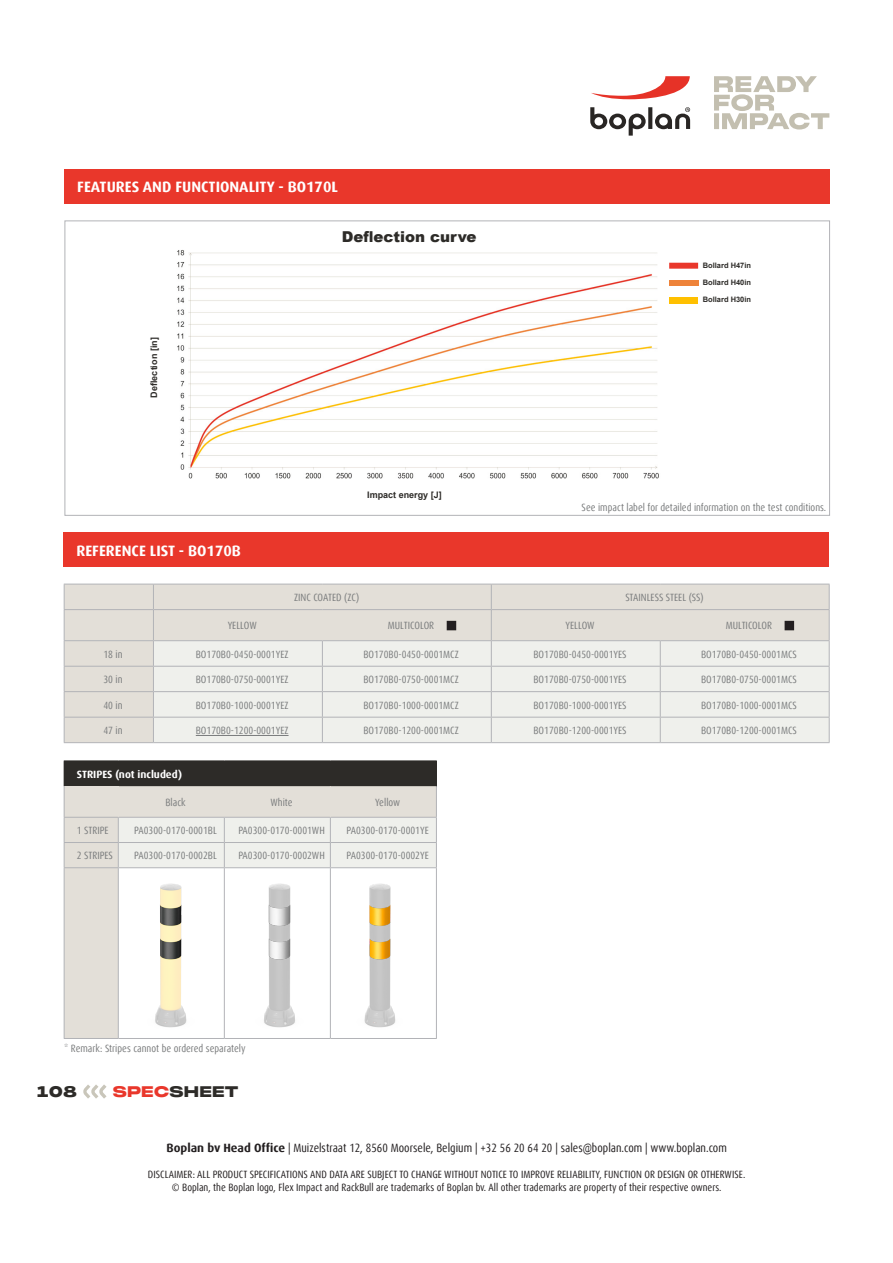
<style>
.page{position:relative;width:893px;height:1263px;background:#fff}
.page>*{position:absolute;margin:0;border:0;box-sizing:border-box;transform-origin:0 0}
.Table_Header{font:700 15px "Dax Offc";color:#fff}
.Normal_text{font:900 15px "Arial";color:#2d2b28}
.t1{font:900 15px "PP Monument Extended";letter-spacing:-.01em;color:#2d2b28}
.t2{font:condensed 12px "Dax Offc";color:#231f20}
.Table_Cell_text{font:condensed 10.5px "Dax Offc";color:#7a7c7d}
.t3{font:condensed 10.5px/12.8px "Dax Offc";color:#231f20;text-align:center}
.Table_Header-2{font:700 10.5px "Dax Offc";color:#fff}
.Normal_text-2{font:700 9px "Arial";color:#2d2b28}
.Normal_text-3{font:700 7.5px "Arial";color:#2d2b28}
.s1{color:#e9372b}
.s2{font-weight:700;font-stretch:normal}
</style>
<div class="page">
<svg style="left:591px;top:76px;width:99px;height:23px"></svg>
<svg style="left:590px;top:107px;width:100px;height:29px"></svg>
<svg style="left:714px;top:76px;width:115px;height:54px"></svg>
<svg style="left:83px;top:1084px;width:24px;height:15px"></svg>
<div style="left:64px;top:761px;width:372px;height:25px;background:#2d2b28"></div>
<div style="left:65px;top:786px;width:371px;height:252px;background:#e3dfd8"></div>
<svg style="left:119px;top:868px;width:317px;height:170px"></svg>
<hr style="left:64px;top:817px;width:54px;height:1px;background:#b2b3b7">
<hr style="left:118px;top:868px;width:1px;height:170px;background:#b2b3b7">
<hr style="left:224px;top:868px;width:1px;height:170px;background:#b2b3b7">
<hr style="left:330px;top:868px;width:1px;height:170px;background:#b2b3b7">
<hr style="left:64px;top:842px;width:54px;height:1px;background:#b2b3b7">
<hr style="left:64px;top:867px;width:54px;height:1px;background:#b2b3b7">
<hr style="left:64px;top:1038px;width:54px;height:1px;background:#b2b3b7">
<hr style="left:118px;top:1038px;width:106px;height:1px;background:#b2b3b7">
<hr style="left:224px;top:1038px;width:106px;height:1px;background:#b2b3b7">
<hr style="left:330px;top:1038px;width:107px;height:1px;background:#b2b3b7">
<hr style="left:118px;top:786px;width:1px;height:31px;background:#e3dfd8">
<hr style="left:330px;top:786px;width:1px;height:31px;background:#e3dfd8">
<hr style="left:436px;top:786px;width:1px;height:31px;background:#b2b3b7">
<svg style="left:118px;top:817px;width:319px;height:51px;background:#ebece8"></svg>
<hr style="left:436px;top:868px;width:1px;height:170px;background:#b2b3b7">
<hr style="left:64px;top:760px;width:54px;height:1px;background:#2d2b28">
<hr style="left:118px;top:760px;width:106px;height:1px;background:#2d2b28">
<hr style="left:224px;top:760px;width:106px;height:1px;background:#2d2b28">
<hr style="left:330px;top:760px;width:107px;height:1px;background:#2d2b28">
<svg style="left:436px;top:761px;width:1px;height:25px"></svg>
<hr style="left:64px;top:786px;width:1px;height:31px;background:#b2b3b7">
<svg style="left:64px;top:818px;width:1px;height:49px"></svg>
<hr style="left:64px;top:868px;width:1px;height:170px;background:#b2b3b7">
<div style="left:64px;top:533px;width:765px;height:34px;background:#e9372b"></div>
<div style="left:154px;top:585px;width:675px;height:55px;background:#e3dfd8"></div>
<div style="left:154px;top:641px;width:675px;height:101px;background:#eff0ec"></div>
<svg style="left:322px;top:641px;width:1px;height:101px"></svg>
<svg style="left:491px;top:641px;width:1px;height:101px"></svg>
<svg style="left:660px;top:641px;width:1px;height:101px"></svg>
<hr style="left:153px;top:584px;width:169px;height:1px;background:#b2b3b7">
<hr style="left:322px;top:584px;width:169px;height:1px;background:#b2b3b7">
<hr style="left:491px;top:584px;width:169px;height:1px;background:#b2b3b7">
<hr style="left:660px;top:584px;width:170px;height:1px;background:#b2b3b7">
<svg style="left:491px;top:584px;width:1px;height:25px"></svg>
<hr style="left:491px;top:610px;width:1px;height:30px;background:#b2b3b7">
<svg style="left:829px;top:584px;width:1px;height:25px"></svg>
<hr style="left:153px;top:609px;width:169px;height:1px;background:#b2b3b7">
<hr style="left:322px;top:609px;width:169px;height:1px;background:#b2b3b7">
<hr style="left:491px;top:609px;width:169px;height:1px;background:#b2b3b7">
<hr style="left:660px;top:609px;width:170px;height:1px;background:#b2b3b7">
<hr style="left:829px;top:610px;width:1px;height:30px;background:#b2b3b7">
<hr style="left:153px;top:640px;width:169px;height:1px;background:#b2b3b7">
<hr style="left:322px;top:640px;width:169px;height:1px;background:#b2b3b7">
<hr style="left:491px;top:640px;width:169px;height:1px;background:#b2b3b7">
<hr style="left:660px;top:640px;width:170px;height:1px;background:#b2b3b7">
<hr style="left:153px;top:666px;width:169px;height:1px;background:#b2b3b7">
<hr style="left:322px;top:666px;width:169px;height:1px;background:#b2b3b7">
<hr style="left:491px;top:666px;width:169px;height:1px;background:#b2b3b7">
<hr style="left:660px;top:666px;width:170px;height:1px;background:#b2b3b7">
<hr style="left:153px;top:691px;width:169px;height:1px;background:#b2b3b7">
<hr style="left:322px;top:691px;width:169px;height:1px;background:#b2b3b7">
<hr style="left:491px;top:691px;width:169px;height:1px;background:#b2b3b7">
<hr style="left:660px;top:691px;width:170px;height:1px;background:#b2b3b7">
<svg style="left:64px;top:584px;width:90px;height:158px;background:#e0dcd6"></svg>
<hr style="left:153px;top:717px;width:169px;height:1px;background:#b2b3b7">
<hr style="left:322px;top:717px;width:169px;height:1px;background:#b2b3b7">
<hr style="left:491px;top:717px;width:169px;height:1px;background:#b2b3b7">
<hr style="left:660px;top:717px;width:170px;height:1px;background:#b2b3b7">
<svg style="left:829px;top:641px;width:1px;height:101px"></svg>
<hr style="left:64px;top:742px;width:89px;height:1px;background:#b2b3b7">
<hr style="left:153px;top:742px;width:169px;height:1px;background:#b2b3b7">
<hr style="left:322px;top:742px;width:169px;height:1px;background:#b2b3b7">
<hr style="left:491px;top:742px;width:169px;height:1px;background:#b2b3b7">
<hr style="left:660px;top:742px;width:170px;height:1px;background:#b2b3b7">
<hr style="left:196px;top:735px;width:93px;height:1px;background:#7a7c7d">
<img style="left:141px;top:878px;width:61px;height:157px">
<div style="left:447px;top:621px;width:9px;height:9px;background:#231f20"></div>
<div style="left:785px;top:621px;width:9px;height:9px;background:#231f20"></div>
<div style="left:65px;top:169px;width:765px;height:34px;background:#e9372b"></div>
<svg style="left:669px;top:263px;width:29px;height:6px"></svg>
<div style="left:669px;top:280px;width:29px;height:6px;background:#ee833a"></div>
<div style="left:669px;top:297px;width:29px;height:6px;background:#ffc000"></div>
<img style="left:177px;top:250px;width:482px;height:229px">
<img style="left:248px;top:878px;width:62px;height:157px">
<img style="left:348px;top:878px;width:65px;height:157px">
<p class="Table_Header" style="left:77px;top:177px;width:262px">FEATURES AND FUNCTIONALITY - BO170L</p>
<p class="Normal_text-2" style="left:148px;top:397px;width:62px;rotate:-90deg">Deflection [in]</p>
<p class="Table_Header" style="left:77px;top:541px;width:166px">REFERENCE LIST - BO170B</p>
<p class="Normal_text" style="left:342px;top:226px;width:136px">Deflection curve</p>
<p class="Normal_text-2" style="left:367px;top:488px;width:76px">Impact energy [J]</p>
<p class="Normal_text-3" style="left:703px;top:260px;width:50px">Bollard H47in</p>
<p class="Normal_text-3" style="left:703px;top:277px;width:50px">Bollard H40in</p>
<p class="Normal_text-3" style="left:703px;top:294px;width:50px">Bollard H30in</p>
<p class="Table_Cell_text" style="left:582px;top:501px;width:246px">See impact label for detailed information on the test conditions.</p>
<p class="Table_Cell_text" style="left:294px;top:591px;width:67px">ZINC COATED (ZC)</p>
<p class="Table_Cell_text" style="left:625px;top:591px;width:80px">STAINLESS STEEL (SS)</p>
<p class="Table_Cell_text" style="left:228px;top:619px;width:31px">YELLOW</p>
<p class="Table_Cell_text" style="left:388px;top:619px;width:48px">MULTICOLOR</p>
<p class="Table_Cell_text" style="left:566px;top:619px;width:31px">YELLOW</p>
<p class="Table_Cell_text" style="left:726px;top:619px;width:48px">MULTICOLOR</p>
<p class="Table_Cell_text" style="left:103px;top:647px;width:21px">18 in</p>
<p class="Table_Cell_text" style="left:196px;top:647px;width:94px">BO170B0-0450-0001YEZ</p>
<p class="Table_Cell_text" style="left:363px;top:647px;width:97px">BO170B0-0450-0001MCZ</p>
<p class="Table_Cell_text" style="left:533px;top:647px;width:95px">BO170B0-0450-0001YES</p>
<p class="Table_Cell_text" style="left:701px;top:647px;width:97px">BO170B0-0450-0001MCS</p>
<p class="Table_Cell_text" style="left:103px;top:673px;width:21px">30 in</p>
<p class="Table_Cell_text" style="left:196px;top:673px;width:94px">BO170B0-0750-0001YEZ</p>
<p class="Table_Cell_text" style="left:363px;top:673px;width:97px">BO170B0-0750-0001MCZ</p>
<p class="Table_Cell_text" style="left:533px;top:673px;width:95px">BO170B0-0750-0001YES</p>
<p class="Table_Cell_text" style="left:701px;top:673px;width:97px">BO170B0-0750-0001MCS</p>
<p class="Table_Cell_text" style="left:103px;top:698px;width:21px">40 in</p>
<p class="Table_Cell_text" style="left:196px;top:698px;width:94px">BO170B0-1000-0001YEZ</p>
<p class="Table_Cell_text" style="left:363px;top:698px;width:97px">BO170B0-1000-0001MCZ</p>
<p class="Table_Cell_text" style="left:533px;top:698px;width:95px">BO170B0-1000-0001YES</p>
<p class="Table_Cell_text" style="left:701px;top:698px;width:97px">BO170B0-1000-0001MCS</p>
<p class="Table_Cell_text" style="left:103px;top:724px;width:21px">47 in</p>
<p class="Table_Cell_text" style="left:196px;top:724px;width:94px">BO170B0-1200-0001YEZ</p>
<p class="Table_Cell_text" style="left:363px;top:724px;width:97px">BO170B0-1200-0001MCZ</p>
<p class="Table_Cell_text" style="left:533px;top:724px;width:95px">BO170B0-1200-0001YES</p>
<p class="Table_Cell_text" style="left:701px;top:724px;width:97px">BO170B0-1200-0001MCS</p>
<p class="Table_Header-2" style="left:77px;top:767px;width:107px">STRIPES (not included)</p>
<p class="Table_Cell_text" style="left:165px;top:795px;width:22px">Black</p>
<p class="Table_Cell_text" style="left:271px;top:795px;width:24px">White</p>
<p class="Table_Cell_text" style="left:375px;top:795px;width:26px">Yellow</p>
<p class="Table_Cell_text" style="left:77px;top:824px;width:33px">1 STRIPE</p>
<p class="Table_Cell_text" style="left:134px;top:824px;width:84px">PA0300-0170-0001BL</p>
<p class="Table_Cell_text" style="left:238px;top:824px;width:88px">PA0300-0170-0001WH</p>
<p class="Table_Cell_text" style="left:346px;top:824px;width:84px">PA0300-0170-0001YE</p>
<p class="Table_Cell_text" style="left:77px;top:849px;width:38px">2 STRIPES</p>
<p class="Table_Cell_text" style="left:134px;top:849px;width:84px">PA0300-0170-0002BL</p>
<p class="Table_Cell_text" style="left:238px;top:849px;width:88px">PA0300-0170-0002WH</p>
<p class="Table_Cell_text" style="left:346px;top:849px;width:84px">PA0300-0170-0002YE</p>
<p class="Table_Cell_text" style="left:64px;top:1042px;width:183px">* Remark: Stripes cannot be ordered separately</p>
<h1 class="t1" style="left:37px;top:1081px;width:42px">108</h1>
<h1 class="t1" style="left:112px;top:1081px;width:128px"><span class="s1">SPEC</span>SHEET</h1>
<p class="t2" style="left:166px;top:1140px;width:562px"><span class="s2">Boplan bv Head Office</span> | Muizelstraat 12, 8560 Moorsele, Belgium | +32 56 20 64 20 | sales@boplan.com | www.boplan.com</p>
<p class="t3" style="left:148px;top:1168px;width:599px">DISCLAIMER: ALL PRODUCT SPECIFICATIONS AND DATA ARE SUBJECT TO CHANGE WITHOUT NOTICE TO IMPROVE RELIABILITY, FUNCTION OR DESIGN OR OTHERWISE. © Boplan, the Boplan logo, Flex Impact and RackBull are trademarks of Boplan bv. All other trademarks are property of their respective owners.</p>
</div>
